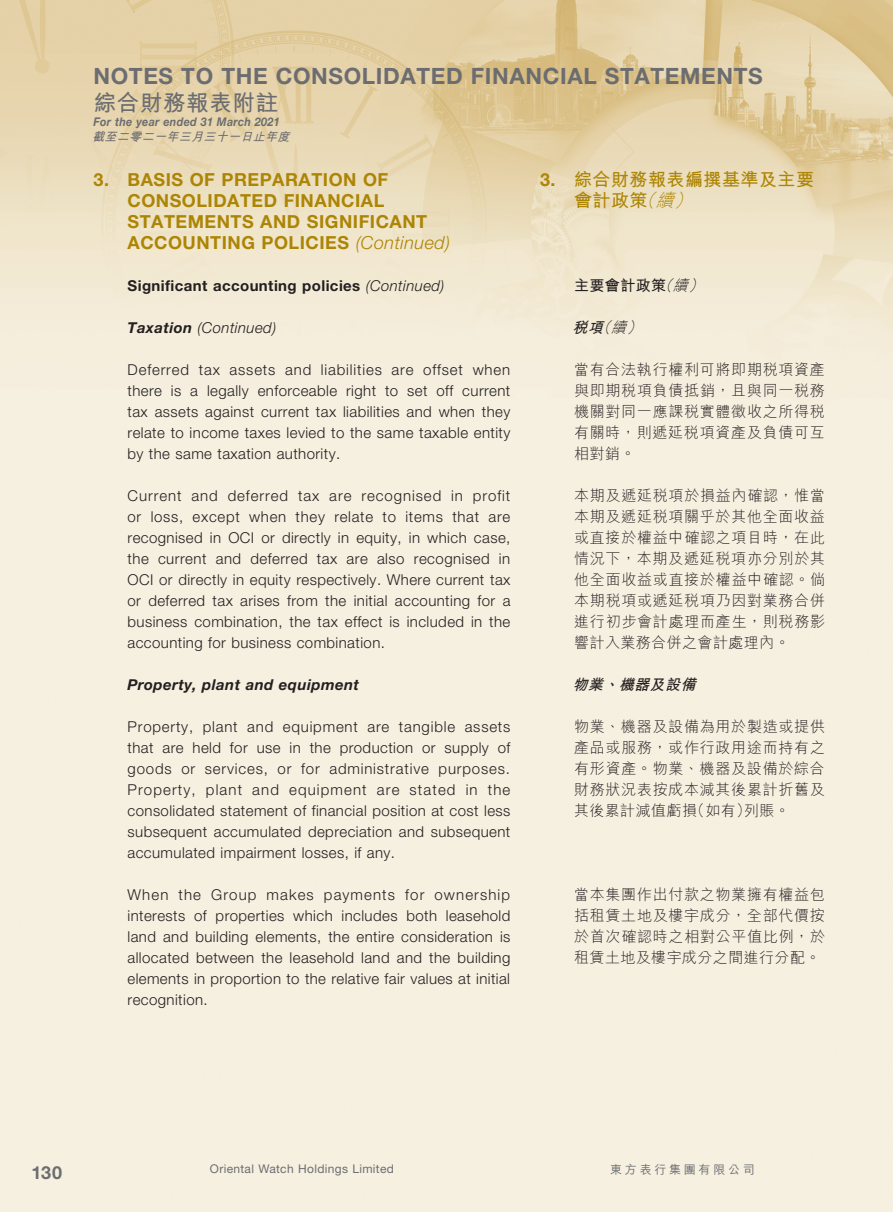
<style>
.page{position:relative;width:893px;height:1212px;background:#fff}
.page>*{position:absolute;margin:0;border:0;box-sizing:border-box;transform-origin:0 0}
.t1{font:700 22.5px "Helvetica Neue";letter-spacing:.03em;color:#6c6d70}
.t2{font:700 22.5px "M Hei HK";letter-spacing:.03em;color:#6c6d70}
.t3{font:700 18px/21px "Helvetica Neue";letter-spacing:.03em;color:#ad8504}
.t4{font:700 18px/21px "M Hei HK";letter-spacing:.03em;color:#ad8504}
.t5{font:700 18px "Helvetica Neue";color:#6c6d70}
.t6{font:300 15px/21px "Helvetica Neue";letter-spacing:.03em;color:#231f20;text-align:justify}
.t7{font:300 15px/21px "M Hei HK";letter-spacing:.05em;color:#231f20;text-align:justify}
.t8{font:700 15px "Helvetica Neue";letter-spacing:.03em;color:#231f20}
.t9{font:italic 700 15px "Helvetica Neue";letter-spacing:.03em;color:#231f20}
.t10{font:italic 300 15px "Helvetica Neue";letter-spacing:.03em;color:#231f20}
.t11{font:700 15px "M Hei HK";letter-spacing:.03em;color:#231f20}
.t12{font:italic 700 15px "M Hei HK";color:#231f20}
.t13{font:italic 300 15px "M Hei HK";color:#231f20}
.t14{font:12px "Helvetica Neue";letter-spacing:.03em;color:#6c6d70}
.t15{font:italic 700 12px "Helvetica Neue";letter-spacing:.03em;color:#6c6d70;scale:.9 1}
.t16{font:italic 700 12px "M Hei HK";color:#6c6d70}
.t17{font:500 12px "M Hei HK";letter-spacing:.23em;color:#6c6d70}
.s1{font-family:"Helvetica Neue"}
.s2{font-weight:300;font-style:italic}
.s3{font-weight:700}
</style>
<div class="page">
<img style="left:0;top:0;width:893px;height:1212px">
<h1 class="t1" style="left:94px;top:62px;width:671px">NOTES TO THE CONSOLIDATED FINANCIAL STATEMENTS</h1>
<h1 class="t2" style="left:94px;top:86px;width:186px">綜合財務報表附註</h1>
<p class="t15" style="left:94px;top:114px;width:208px">For the year ended 31 March 2021</p>
<p class="t16" style="left:92px;top:128px;width:203px">截至二零二一年三月三十一日止年度</p>
<p class="t4" style="left:574px;top:168px;width:242px;text-indent:-34px"><span class="s1">3.</span> 綜合財務報表編撰基準及主要會計政策<span class="s2">（續）</span></p>
<p class="t3" style="left:128px;top:168px;width:324px;text-indent:-34px">3. BASIS OF PREPARATION OF<br>CONSOLIDATED FINANCIAL<br>STATEMENTS AND SIGNIFICANT<br>ACCOUNTING POLICIES <span class="s2">(Continued)</span></p>
<p class="t8" style="left:128px;top:276px;width:318px">Significant accounting policies <span class="s2">(Continued)</span></p>
<p class="t10" style="left:128px;top:318px;width:150px"><span class="s3">Taxation</span> (Continued)</p>
<p class="t6" style="left:128px;top:358px;width:384px">Deferred tax assets and liabilities are offset when there is a legally enforceable right to set off current tax assets against current tax liabilities and when they relate to income taxes levied to the same taxable entity by the same taxation authority.</p>
<p class="t6" style="left:128px;top:484px;width:384px">Current and deferred tax are recognised in profit or loss, except when they relate to items that are recognised in OCI or directly in equity, in which case, the current and deferred tax are also recognised in OCI or directly in equity respectively. Where current tax or deferred tax arises from the initial accounting for a business combination, the tax effect is included in the accounting for business combination.</p>
<p class="t9" style="left:128px;top:675px;width:233px">Property, plant and equipment</p>
<p class="t6" style="left:128px;top:715px;width:384px">Property, plant and equipment are tangible assets that are held for use in the production or supply of goods or services, or for administrative purposes.<br>Property, plant and equipment are stated in the consolidated statement of financial position at cost less subsequent accumulated depreciation and subsequent accumulated impairment losses, if any.</p>
<p class="t6" style="left:128px;top:883px;width:384px">When the Group makes payments for ownership interests of properties which includes both leasehold land and building elements, the entire consideration is allocated between the leasehold land and the building elements in proportion to the relative fair values at initial recognition.</p>
<p class="t11" style="left:574px;top:275px;width:136px">主要會計政策<span class="s2">（續）</span></p>
<p class="t13" style="left:572px;top:317px;width:76px"><span class="s3">稅項</span>（續）</p>
<p class="t7" style="left:574px;top:359px;width:252px">當有合法執行權利可將即期稅項資產與即期稅項負債抵銷，且與同一稅務機關對同一應課稅實體徵收之所得稅有關時，則遞延稅項資產及負債可互相對銷。</p>
<p class="t7" style="left:574px;top:485px;width:253px">本期及遞延稅項於損益內確認，惟當本期及遞延稅項關乎於其他全面收益或直接於權益中確認之項目時，在此情況下，本期及遞延稅項亦分別於其他全面收益或直接於權益中確認。倘本期稅項或遞延稅項乃因對業務合併進行初步會計處理而產生，則稅務影響計入業務合併之會計處理內。</p>
<p class="t12" style="left:572px;top:674px;width:130px">物業、機器及設備</p>
<p class="t7" style="left:574px;top:716px;width:252px">物業、機器及設備為用於製造或提供產品或服務，或作行政用途而持有之有形資產。物業、機器及設備於綜合財務狀況表按成本減其後累計折舊及其後累計減值虧損（如有）列賬。</p>
<p class="t7" style="left:574px;top:884px;width:252px">當本集團作出付款之物業擁有權益包括租賃土地及樓宇成分，全部代價按於首次確認時之相對公平值比例，於租賃土地及樓宇成分之間進行分配。</p>
<p class="t5" style="left:31px;top:1161px;width:32px">130</p>
<p class="t14" style="left:210px;top:1162px;width:186px">Oriental Watch Holdings Limited</p>
<p class="t17" style="left:610px;top:1161px;width:146px">東方表行集團有限公司</p>
</div>
